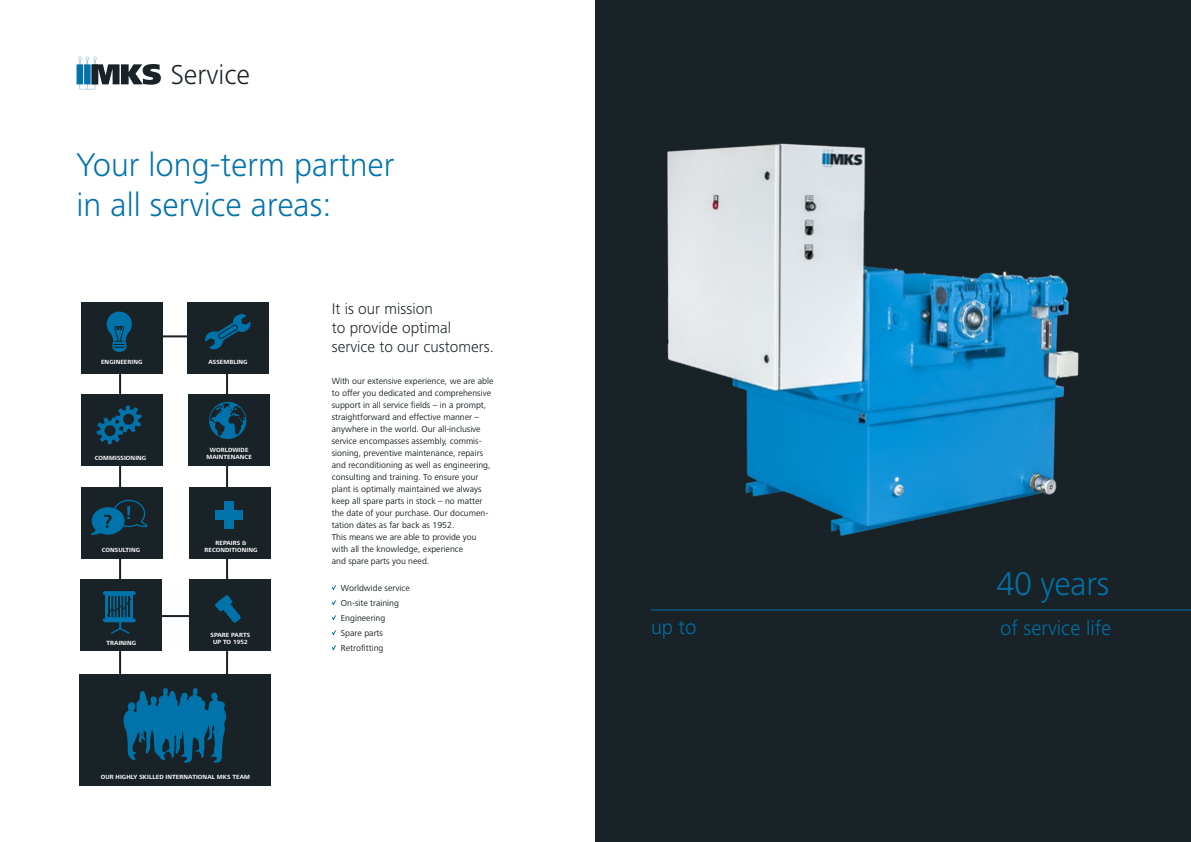
<style>
.page{position:relative;width:1191px;height:842px;background:#fff}
.page>*{position:absolute;margin:0;border:0;box-sizing:border-box;transform-origin:0 0}
.t1{font:300 34px/40px "Frutiger Next LT";color:#0073ab}
.t2{font:300 28.4px "Frutiger Next LT";color:#192226}
.t3{font:300 21px "Frutiger Next LT";color:#0073ab}
.t4{font:300 16px/19.2px "Frutiger Next LT";color:#192226}
.t5{font:9px/12px "Frutiger Next LT";color:#192226}
.t6{font:700 6.2px/7.5px "Frutiger Next LT";letter-spacing:.015em;color:#fff;text-align:center}
</style>
<div class="page">
<div style="left:595px;top:0;width:596px;height:842px;background:#192226"></div>
<hr style="left:651px;top:609px;width:540px;height:1px;background:#0073ab">
<img style="left:667px;top:143px;width:412px;height:393px">
<div style="left:81px;top:394px;width:81px;height:72px;background:#192226"></div>
<div style="left:81px;top:302px;width:81px;height:72px;background:#192226"></div>
<div style="left:81px;top:487px;width:81px;height:72px;background:#192226"></div>
<div style="left:188px;top:394px;width:82px;height:72px;background:#192226"></div>
<div style="left:187px;top:302px;width:82px;height:72px;background:#192226"></div>
<div style="left:80px;top:579px;width:82px;height:72px;background:#192226"></div>
<div style="left:189px;top:487px;width:81px;height:72px;background:#192226"></div>
<div style="left:189px;top:579px;width:82px;height:72px;background:#192226"></div>
<hr style="left:119px;top:370px;width:2px;height:26px;background:#192226">
<hr style="left:226px;top:370px;width:2px;height:26px;background:#192226">
<hr style="left:119px;top:463px;width:2px;height:27px;background:#192226">
<hr style="left:226px;top:463px;width:2px;height:27px;background:#192226">
<hr style="left:119px;top:558px;width:2px;height:26px;background:#192226">
<hr style="left:119px;top:651px;width:2px;height:26px;background:#192226">
<hr style="left:226px;top:558px;width:2px;height:26px;background:#192226">
<hr style="left:226px;top:651px;width:2px;height:26px;background:#192226">
<hr style="left:161px;top:335px;width:36px;height:2px;background:#192226">
<hr style="left:157px;top:615px;width:37px;height:2px;background:#192226">
<svg style="left:205px;top:314px;width:46px;height:36px"></svg>
<svg style="left:96px;top:405px;width:46px;height:39px"></svg>
<svg style="left:107px;top:312px;width:25px;height:40px"></svg>
<div style="left:209px;top:402px;width:37px;height:37px;background:#0073ab;border-radius:50%"></div>
<svg style="left:210px;top:403px;width:35px;height:34px"></svg>
<svg style="left:215px;top:595px;width:26px;height:28px"></svg>
<svg style="left:90px;top:499px;width:58px;height:36px"></svg>
<div style="left:224px;top:502px;width:9px;height:27px;background:#0073ab"></div>
<div style="left:215px;top:511px;width:28px;height:9px;background:#0073ab"></div>
<div style="left:106px;top:592px;width:27px;height:27px;background:#0073ab"></div>
<svg style="left:105px;top:591px;width:29px;height:4px"></svg>
<hr style="left:105px;top:618px;width:29px;height:4px;background:#0073ab">
<svg style="left:106px;top:596px;width:26px;height:38px"></svg>
<svg style="left:331px;top:585px;width:5px;height:6px"></svg>
<svg style="left:331px;top:600px;width:5px;height:6px"></svg>
<svg style="left:331px;top:615px;width:5px;height:6px"></svg>
<svg style="left:331px;top:630px;width:5px;height:6px"></svg>
<svg style="left:331px;top:645px;width:5px;height:6px"></svg>
<div style="left:79px;top:674px;width:192px;height:112px;background:#192226"></div>
<svg style="left:123px;top:688px;width:103px;height:75px"></svg>
<svg style="left:77px;top:57px;width:84px;height:32px"></svg>
<h2 class="t2" style="left:171px;top:59px;width:81px">Service</h2>
<h1 class="t1" style="left:77px;top:145px;width:319px">Your long-term partner in all service areas:</h1>
<p class="t6" style="left:101px;top:359px;width:43px">ENGINEERING</p>
<p class="t6" style="left:208px;top:358px;width:41px">ASSEMBLING</p>
<p class="t6" style="left:95px;top:454px;width:53px">COMMISSIONING</p>
<p class="t6" style="left:206px;top:446px;width:47px">WORLDWIDE<br>MAINTENANCE</p>
<p class="t6" style="left:215px;top:539px;width:32px">REPAIRS &amp;</p>
<p class="t6" style="left:102px;top:546px;width:40px">CONSULTING</p>
<p class="t6" style="left:204px;top:546px;width:54px">RECONDITIONING</p>
<p class="t6" style="left:107px;top:639px;width:31px">TRAINING</p>
<p class="t6" style="left:210px;top:631px;width:41px">SPARE PARTS<br>UP TO 1952</p>
<p class="t6" style="left:101px;top:773px;width:151px">OUR HIGHLY SKILLED INTERNATIONAL MKS TEAM</p>
<h3 class="t4" style="left:332px;top:299px;width:164px">It is our mission<br>to provide optimal service to our customers.</h3>
<p class="t5" style="left:332px;top:375px;width:163px">With our extensive experience, we are able to offer you dedicated and comprehensive support in all service fields – in a prompt, straightforward and effective manner – anywhere in the world. Our all-inclusive service encompasses assembly, commis&shy;sioning, preventive maintenance, repairs and reconditioning as well as engineering, consulting and training. To ensure your plant is optimally maintained we always keep all spare parts in stock – no matter the date of your purchase. Our documen&shy;tation dates as far back as 1952.<br>This means we are able to provide you with all the knowledge, experience<br>and spare parts you need.</p>
<p class="t5" style="left:341px;top:580px;width:70px;line-height:15px">Worldwide service<br>On-site training<br>Engineering<br>Spare parts<br>Retrofitting</p>
<h3 class="t3" style="left:651px;top:616px;width:47px">up to</h3>
<h1 class="t1" style="left:996px;top:564px;width:115px">40 years</h1>
<h3 class="t3" style="left:1000px;top:616px;width:112px">of service life</h3>
</div>
